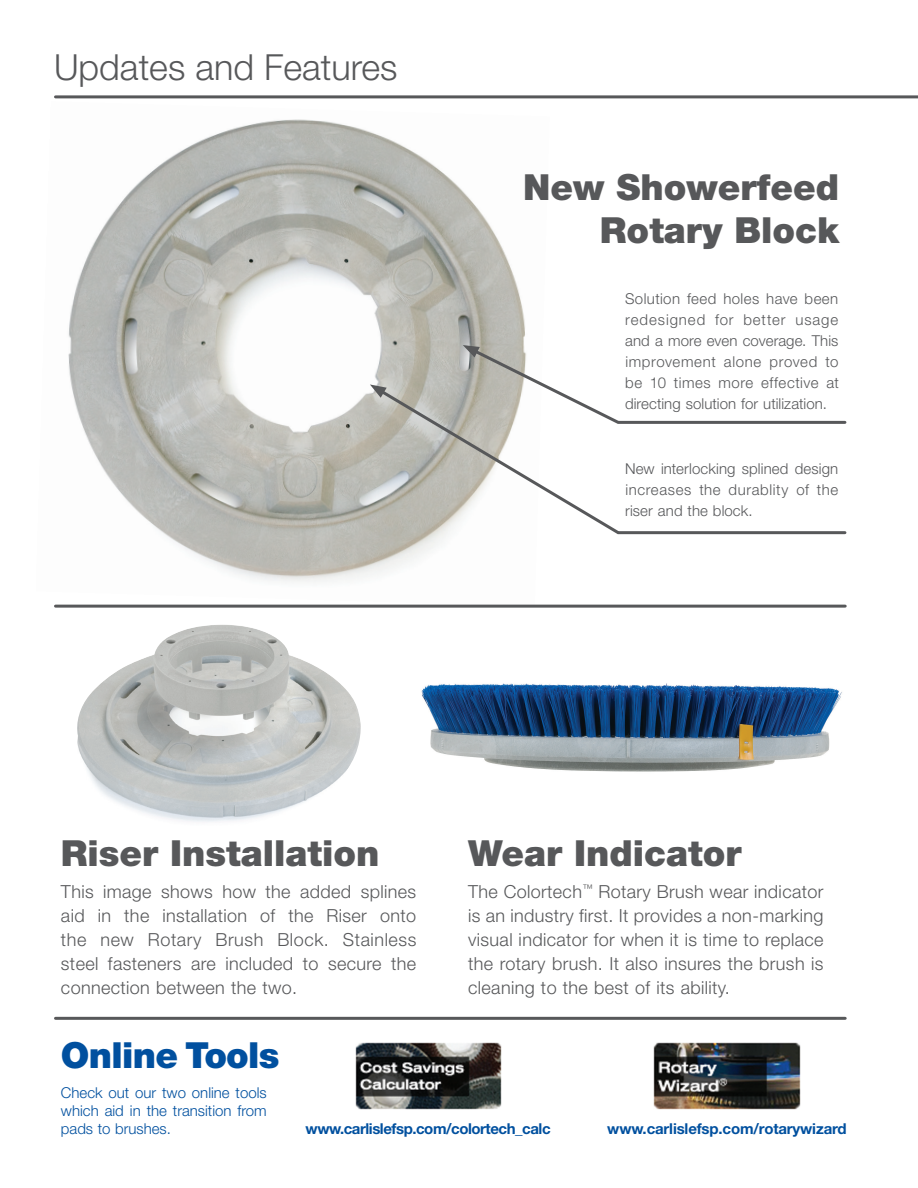
<style>
.page{position:relative;width:918px;height:1188px;background:#fff}
.page>*{position:absolute;margin:0;border:0;box-sizing:border-box;transform-origin:0 0}
.t1{font:900 36px/43.2px "Helvetica Neue LT Std";color:#57585a;text-align:right}
.t2{font:300 36px "Helvetica Neue LT Std";color:#57585a}
.t3{font:900 36px "Helvetica Neue LT Std";letter-spacing:-.02em;color:#01509f}
.t4{font:300 18px/24px "Helvetica Neue LT Std";letter-spacing:.02em;color:#57585a;text-align:justify}
.t5{font:300 15px/21px "Helvetica Neue LT Std";letter-spacing:.01em;color:#57585a;text-align:justify}
.t6{font:300 15px/18px "Helvetica Neue LT Std";color:#01509f;text-align:justify}
.t7{font:700 15px "Helvetica Neue LT Std";letter-spacing:-.03em;color:#01509f}
.t8{font:700 15px "Helvetica Neue LT Std";letter-spacing:-.01em;color:#01509f}
</style>
<div class="page">
<hr style="left:56px;top:95px;width:862px;height:3px;background:#57585a">
<hr style="left:56px;top:1017px;width:789px;height:3px;background:#57585a">
<img style="left:54px;top:119px;width:496px;height:487px">
<svg style="left:375px;top:386px;width:472px;height:150px"></svg>
<svg style="left:370px;top:384px;width:17px;height:14px"></svg>
<svg style="left:463px;top:345px;width:384px;height:80px"></svg>
<img style="left:77px;top:625px;width:284px;height:197px">
<img style="left:421px;top:683px;width:421px;height:89px">
<hr style="left:56px;top:605px;width:789px;height:3px;background:#57585a">
<img style="left:355px;top:1042px;width:146px;height:68px">
<img style="left:654px;top:1042px;width:146px;height:68px">
<h1 class="t2" style="left:54px;top:45px;width:345px">Updates and Features</h1>
<h1 class="t1" style="left:523px;top:166px;width:318px">New Showerfeed<br>Rotary Block</h1>
<p class="t5" style="left:625px;top:288px;width:215px">Solution feed holes have been redesigned for better usage and a more even coverage. This improvement alone proved to be 10 times more effective at directing solution for utilization.</p>
<p class="t5" style="left:625px;top:458px;width:215px">New interlocking splined design increases the durablity of the riser and the block.</p>
<h1 class="t1" style="left:61px;top:831px;width:320px">Riser Installation</h1>
<p class="t4" style="left:61px;top:879px;width:357px">This image shows how the added splines aid in the installation of the Riser onto the new Rotary Brush Block. Stainless steel fasteners are included to secure the connection between the two.</p>
<h1 class="t3" style="left:61px;top:1034px;width:220px">Online Tools</h1>
<h1 class="t1" style="left:468px;top:831px;width:275px">Wear Indicator</h1>
<p class="t4" style="left:468px;top:879px;width:357px">The Colortech<sup>™</sup> Rotary Brush wear indicator is an industry first. It provides a non-marking visual indicator for when it is time to replace the rotary brush. It also insures the brush is cleaning to the best of its ability.</p>
<p class="t6" style="left:61px;top:1083px;width:207px">Check out our two online tools which aid in the transition from pads to brushes.</p>
<p class="t7" style="left:306px;top:1119px;width:247px">www.carlislefsp.com/colortech_calc</p>
<p class="t8" style="left:607px;top:1119px;width:241px">www.carlislefsp.com/rotarywizard</p>
</div>
